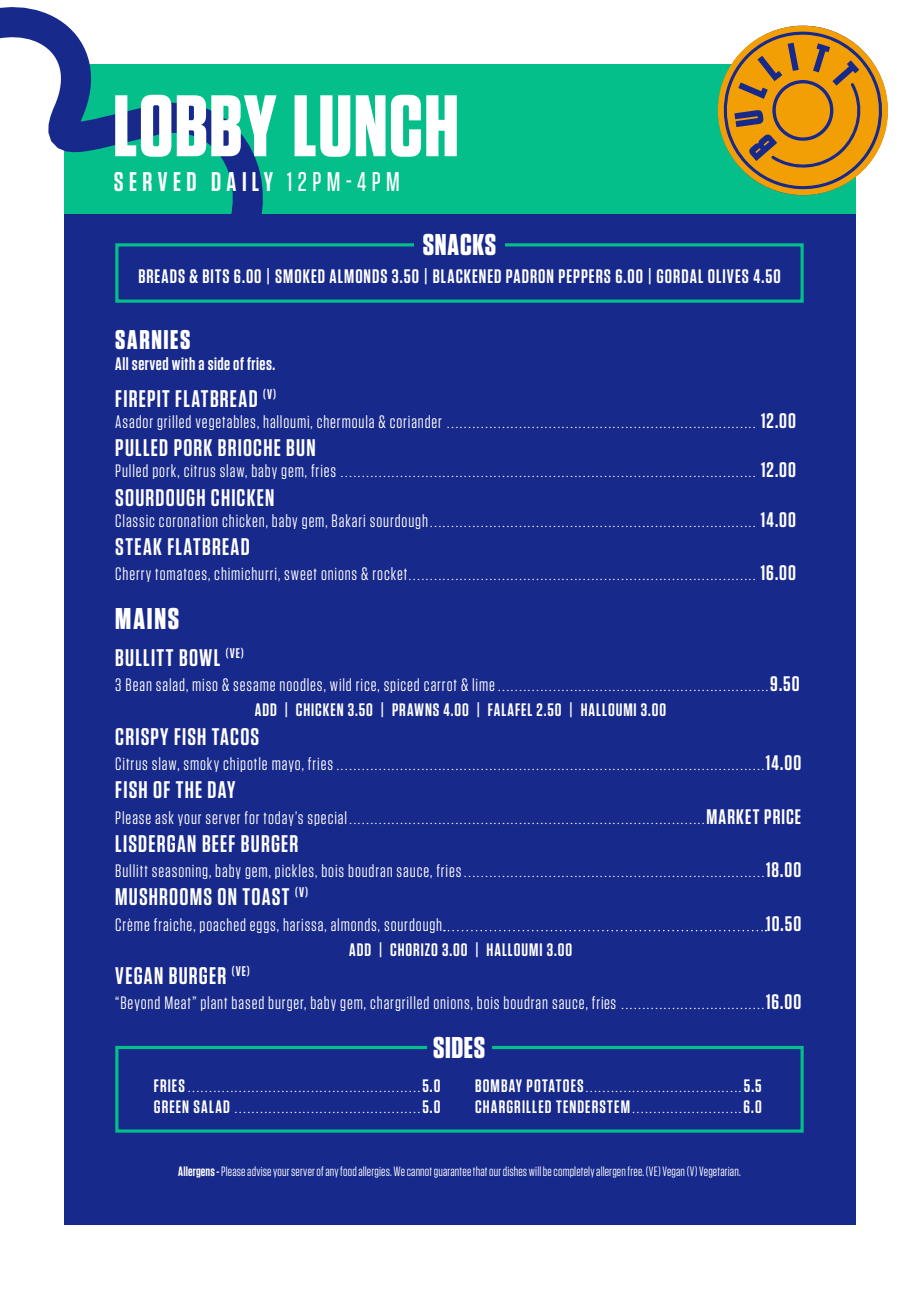
<style>
.page{position:relative;width:919px;height:1289px;background:#fff}
.page>*{position:absolute;margin:0;border:0;box-sizing:border-box;transform-origin:0 0}
.t1{font:700 87px "Tungsten";letter-spacing:.015em;color:#fff}
.t2{font:700 30px "Tungsten";letter-spacing:.025em;color:#fff}
.t3{font:600 27px "Tungsten";letter-spacing:.2em;color:#fff}
.t4{font:700 27px "Tungsten";letter-spacing:.06em;color:#fff}
.t5{font:600 24px "Tungsten";letter-spacing:.05em;color:#fff}
.t6{font:600 21px "Tungsten";color:#fff}
.t7{font:600 19.5px "Tungsten";letter-spacing:.05em;color:#fff}
.t8{font:18px "Tungsten";letter-spacing:.05em;color:#fff}
.t9{font:600 18px "Tungsten";letter-spacing:.05em;color:#fff}
.t10{font:600 18px "Tungsten";letter-spacing:.025em;color:#fff}
.t11{font:13.5px "Tungsten";letter-spacing:.01em;color:#fff}
.t12{font:12px "Adobe Caslon Pro";color:#fff}
.s1{font-weight:500}
.s2{font-family:"Tungsten";font-size:18px}
.s3{font-family:"Tungsten";font-weight:600;font-size:21px}
.s4{font-family:"Adobe Caslon Pro";font-size:12px}
.s5{font-weight:600;font-size:21px}
.s6{font-family:"Tungsten";font-weight:600;font-size:18px}
.s7{font-weight:600}
</style>
<div class="page">
<div style="left:64px;top:202px;width:791px;height:1023px;background:#18298c"></div>
<svg style="left:444px;top:929px;width:322px;height:2px"></svg>
<div style="left:115px;top:243px;width:688px;height:60px;border:3px solid #04bf8a"></div>
<div style="left:414px;top:230px;width:91px;height:26px;background:#18298c"></div>
<div style="left:115px;top:1045px;width:688px;height:87px;border:3px solid #04bf8a"></div>
<div style="left:427px;top:1033px;width:64px;height:26px;background:#18298c"></div>
<div style="left:64px;top:64px;width:791px;height:149px;background:#04bf8a"></div>
<svg style="left:0;top:7px;width:263px;height:206px"></svg>
<svg style="left:717px;top:25px;width:171px;height:181px"></svg>
<p class="t1" style="left:113px;top:79px;width:347px">LOBBY LUNCH</p>
<p class="t3" style="left:114px;top:167px;width:287px">SERVED DAILY <span class="s1">12PM-4PM</span></p>
<p class="t2" style="left:423px;top:229px;width:75px">SNACKS</p>
<p class="t7" style="left:138px;top:266px;width:643px">BREADS &amp; BITS 6.00 | SMOKED ALMONDS 3.50 | BLACKENED PADRON PEPPERS 6.00 | GORDAL OLIVES 4.50</p>
<p class="t4" style="left:115px;top:325px;width:77px">SARNIES</p>
<p class="t10" style="left:115px;top:354px;width:161px">All served with a side of fries.</p>
<p class="t5" style="left:115px;top:386px;width:162px">FIREPIT FLATBREAD <sup>(V)</sup></p>
<p class="t12" style="left:115px;top:417px;width:682px"><span class="s2">Asador grilled vegetables, halloumi, chermoula &amp; coriander</span> ......................................................................... <span class="s3">12.00</span></p>
<p class="t5" style="left:115px;top:435px;width:202px">PULLED PORK BRIOCHE BUN</p>
<p class="t12" style="left:115px;top:466px;width:682px"><span class="s2">Pulled pork, citrus slaw, baby gem, fries</span> .................................................................................................. <span class="s3">12.00</span></p>
<p class="t5" style="left:115px;top:484px;width:161px">SOURDOUGH CHICKEN</p>
<p class="t12" style="left:115px;top:515px;width:682px"><span class="s2">Classic coronation chicken, baby gem, Bakari sourdough</span>............................................................................. <span class="s3">14.00</span></p>
<p class="t5" style="left:115px;top:534px;width:136px">STEAK FLATBREAD</p>
<p class="t12" style="left:115px;top:569px;width:682px"><span class="s2">Cherry tomatoes, chimichurri, sweet onions &amp; rocket</span>.................................................................................. <span class="s3">16.00</span></p>
<p class="t2" style="left:115px;top:602px;width:65px">MAINS</p>
<p class="t5" style="left:115px;top:645px;width:130px">BULLITT BOWL <sup>(VE)</sup></p>
<p class="t12" style="left:115px;top:680px;width:685px"><span class="s2">3 Bean salad, miso &amp; sesame noodles, wild rice, spiced carrot &amp; lime</span> ................................................................<span class="s3">9.50</span></p>
<p class="t9" style="left:255px;top:700px;width:413px">ADD | CHICKEN 3.50 | PRAWNS 4.00 | FALAFEL 2.50 | HALLOUMI 3.00</p>
<p class="t5" style="left:115px;top:723px;width:145px">CRISPY FISH TACOS</p>
<p class="t12" style="left:115px;top:758px;width:687px"><span class="s2">Citrus slaw, smoky chipotle mayo, fries</span> .....................................................................................................<span class="s3">14.00</span></p>
<p class="t5" style="left:115px;top:777px;width:122px">FISH OF THE DAY</p>
<p class="t12" style="left:115px;top:812px;width:687px"><span class="s2">Please ask your server for today’s special</span>....................................................................................<span class="s3">MARKET PRICE</span></p>
<p class="t5" style="left:115px;top:830px;width:185px">LISDERGAN BEEF BURGER</p>
<p class="t12" style="left:115px;top:865px;width:687px"><span class="s2">Bullitt seasoning, baby gem, pickles, bois boudran sauce, fries</span>.......................................................................<span class="s3">18.00</span></p>
<p class="t5" style="left:115px;top:884px;width:194px">MUSHROOMS ON TOAST <sup>(V)</sup></p>
<p class="t8" style="left:115px;top:915px;width:328px">Crème fraiche, poached eggs, harissa, almonds, sourdough</p>
<p class="t6" style="left:766px;top:912px;width:37px">10.50</p>
<p class="t9" style="left:349px;top:940px;width:224px">ADD | CHORIZO 3.00 | HALLOUMI 3.00</p>
<p class="t5" style="left:115px;top:963px;width:136px">VEGAN BURGER <sup>(VE)</sup></p>
<p class="t8" style="left:115px;top:993px;width:687px">“Beyond Meat” plant based burger, baby gem, chargrilled onions, bois boudran sauce, fries <span class="s4">..................................</span><span class="s5">16.00</span></p>
<p class="t2" style="left:433px;top:1031px;width:54px">SIDES</p>
<p class="t12" style="left:154px;top:1080px;width:288px"><span class="s6">FRIES</span>.......................................................<span class="s6">5.0</span></p>
<p class="t12" style="left:154px;top:1101px;width:288px"><span class="s6">GREEN SALAD</span> ............................................<span class="s6">5.0</span></p>
<p class="t12" style="left:475px;top:1080px;width:288px"><span class="s6">BOMBAY POTATOES</span>.....................................<span class="s6">5.5</span></p>
<p class="t12" style="left:475px;top:1101px;width:288px"><span class="s6">CHARGRILLED TENDERSTEM</span>..........................<span class="s6">6.0</span></p>
<p class="t11" style="left:178px;top:1163px;width:564px"><span class="s7">Allergens -</span> Please advise your server of any food allergies. We cannot guarantee that our dishes will be completely allergen free. (VE) Vegan (V) Vegetarian.</p>
</div>
